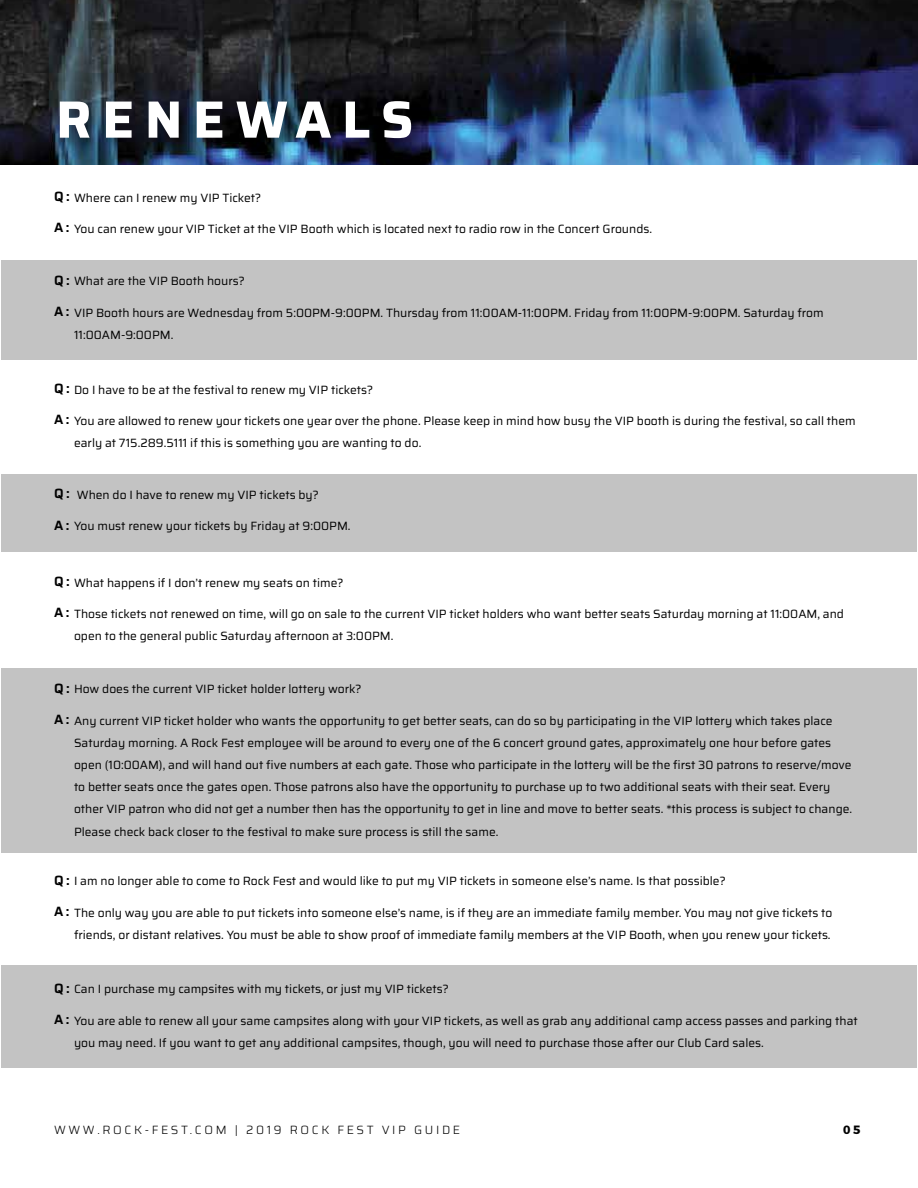
<style>
.page{position:relative;width:918px;height:1188px;background:#fff}
.page>*{position:absolute;margin:0;border:0;box-sizing:border-box;transform-origin:0 0}
.t1{font:700 52.5px "Saira";letter-spacing:.2em;color:#fff}
.t2{font:600 13.5px "Saira";color:#010101}
.t3{font:12px/22.2px "Saira";color:#010101}
.t4{font:300 12px "Saira";letter-spacing:.22em;color:#010101}
.t5{font:700 12px "Montserrat";color:#010101}
</style>
<div class="page">
<div style="left:1px;top:260px;width:916px;height:100px;background:#c3c3c3"></div>
<div style="left:1px;top:965px;width:916px;height:103px;background:#c3c3c3"></div>
<div style="left:1px;top:668px;width:916px;height:185px;background:#c3c3c3"></div>
<div style="left:1px;top:474px;width:916px;height:78px;background:#c3c3c3"></div>
<img style="left:1px;top:0;width:917px;height:165px">
<img style="left:53px;top:90px;width:386px;height:75px">
<h1 class="t1" style="left:56px;top:79px;width:359px">RENEWALS</h1>
<p class="t2" style="left:54px;top:186px;width:17px">Q:</p>
<p class="t2" style="left:54px;top:217px;width:17px">A:</p>
<p class="t3" style="left:74px;top:186px;width:189px">Where can I renew my VIP Ticket?</p>
<p class="t3" style="left:74px;top:218px;width:580px">You can renew your VIP Ticket at the VIP Booth which is located next to radio row in the Concert Grounds.</p>
<p class="t2" style="left:54px;top:270px;width:17px">Q:</p>
<p class="t2" style="left:54px;top:301px;width:17px">A:</p>
<p class="t3" style="left:74px;top:270px;width:172px">What are the VIP Booth hours?</p>
<p class="t3" style="left:74px;top:301px;width:751px">VIP Booth hours are Wednesday from 5:00PM-9:00PM. Thursday from 11:00AM-11:00PM. Friday from 11:00PM-9:00PM. Saturday from<br>11:00AM-9:00PM.</p>
<p class="t2" style="left:54px;top:378px;width:17px">Q:</p>
<p class="t2" style="left:54px;top:409px;width:17px">A:</p>
<p class="t3" style="left:74px;top:378px;width:301px">Do I have to be at the festival to renew my VIP tickets?</p>
<p class="t3" style="left:74px;top:409px;width:783px">You are allowed to renew your tickets one year over the phone. Please keep in mind how busy the VIP booth is during the festival, so call them early at 715.289.5111 if this is something you are wanting to do.</p>
<p class="t2" style="left:54px;top:483px;width:17px">Q:</p>
<p class="t2" style="left:54px;top:515px;width:17px">A:</p>
<p class="t3" style="left:77px;top:484px;width:243px">When do I have to renew my VIP tickets by?</p>
<p class="t3" style="left:74px;top:515px;width:278px">You must renew your tickets by Friday at 9:00PM.</p>
<p class="t2" style="left:54px;top:571px;width:17px">Q:</p>
<p class="t2" style="left:54px;top:602px;width:17px">A:</p>
<p class="t3" style="left:74px;top:571px;width:271px">What happens if I don’t renew my seats on time?</p>
<p class="t3" style="left:74px;top:603px;width:772px">Those tickets not renewed on time, will go on sale to the current VIP ticket holders who want better seats Saturday morning at 11:00AM, and open to the general public Saturday afternoon at 3:00PM.</p>
<p class="t2" style="left:54px;top:678px;width:17px">Q:</p>
<p class="t2" style="left:54px;top:709px;width:17px">A:</p>
<p class="t3" style="left:74px;top:678px;width:289px">How does the current VIP ticket holder lottery work?</p>
<p class="t3" style="left:74px;top:709px;width:780px">Any current VIP ticket holder who wants the opportunity to get better seats, can do so by participating in the VIP lottery which takes place Saturday morning. A Rock Fest employee will be around to every one of the 6 concert ground gates, approximately one hour before gates open (10:00AM), and will hand out five numbers at each gate. Those who participate in the lottery will be the first 30 patrons to reserve/move to better seats once the gates open. Those patrons also have the opportunity to purchase up to two additional seats with their seat. Every other VIP patron who did not get a number then has the opportunity to get in line and move to better seats. *this process is subject to change.<br>Please check back closer to the festival to make sure process is still the same.</p>
<p class="t2" style="left:54px;top:870px;width:17px">Q:</p>
<p class="t2" style="left:54px;top:901px;width:17px">A:</p>
<p class="t3" style="left:74px;top:870px;width:653px">I am no longer able to come to Rock Fest and would like to put my VIP tickets in someone else’s name. Is that possible?</p>
<p class="t3" style="left:74px;top:901px;width:760px">The only way you are able to put tickets into someone else’s name, is if they are an immediate family member. You may not give tickets to friends, or distant relatives. You must be able to show proof of immediate family members at the VIP Booth, when you renew your tickets.</p>
<p class="t2" style="left:54px;top:978px;width:17px">Q:</p>
<p class="t2" style="left:54px;top:1009px;width:17px">A:</p>
<p class="t3" style="left:74px;top:978px;width:376px">Can I purchase my campsites with my tickets, or just my VIP tickets?</p>
<p class="t3" style="left:74px;top:1009px;width:785px">You are able to renew all your same campsites along with your VIP tickets, as well as grab any additional camp access passes and parking that you may need. If you want to get any additional campsites, though, you will need to purchase those after our Club Card sales.</p>
<p class="t4" style="left:54px;top:1121px;width:408px">WWW.ROCK-FEST.COM | 2019 ROCK FEST VIP GUIDE</p>
<p class="t5" style="left:843px;top:1120px;width:19px">05</p>
</div>
